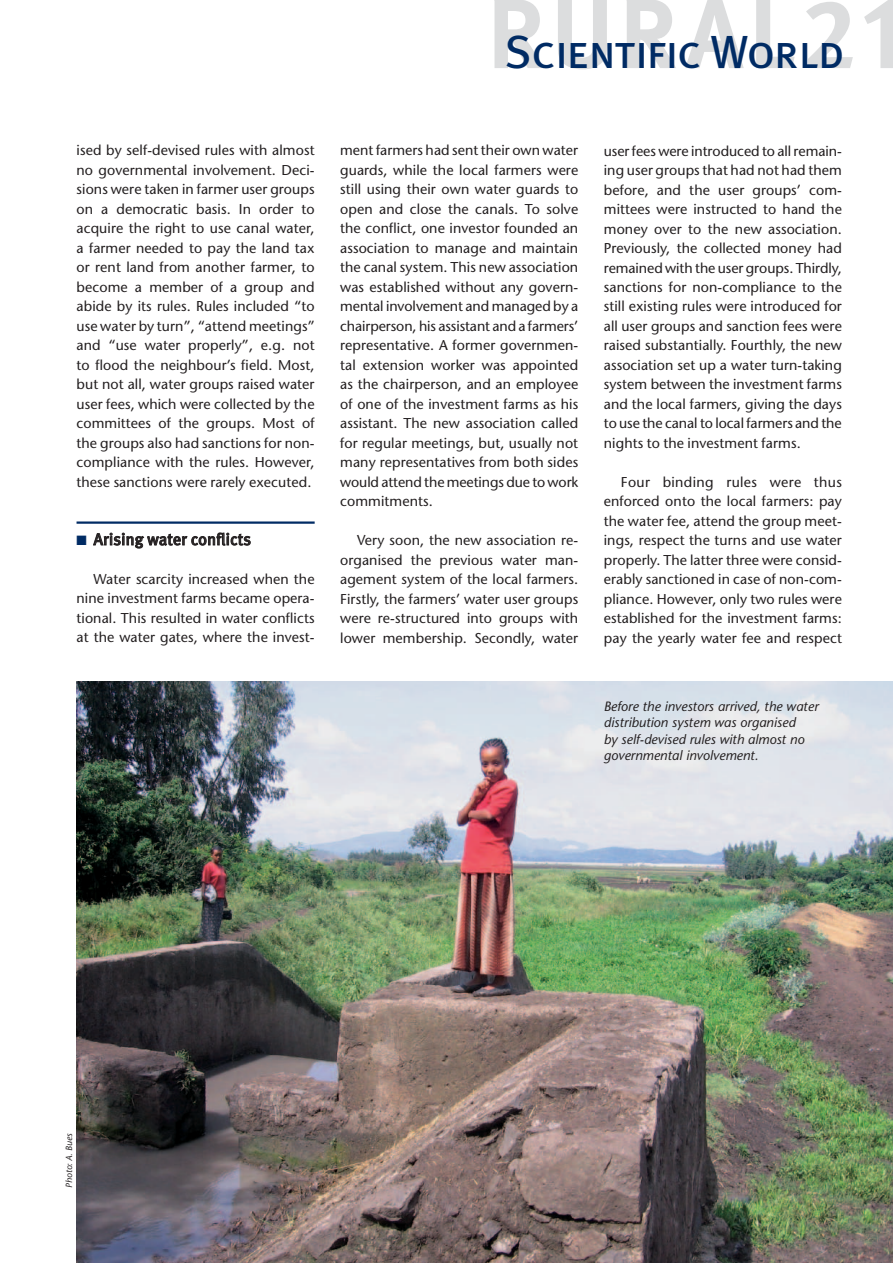
<style>
.page{position:relative;width:893px;height:1263px;background:#fff}
.page>*{position:absolute;margin:0;border:0;box-sizing:border-box;transform-origin:0 0}
.t1{font:46.5px "Meta Pro";letter-spacing:-.02em;color:#002b64}
.t2{font:16.5px "Meta Pro";color:#231f20}
.t3{font:14.25px/19.5px "Stone Sans";letter-spacing:.005em;color:#231f20;text-align:justify}
.t4{font:italic 13.5px/16.5px "Stone Sans";color:#231f20}
.t5{font:italic 9px "Stone Sans";color:#231f20}
.s1{color:#002b64}
</style>
<div class="page">
<svg style="left:558px;top:0;width:49px;height:69px"></svg>
<svg style="left:685px;top:0;width:59px;height:68px"></svg>
<svg style="left:756px;top:0;width:39px;height:68px"></svg>
<svg style="left:806px;top:2px;width:47px;height:66px"></svg>
<svg style="left:864px;top:0;width:29px;height:68px"></svg>
<svg style="left:494px;top:0;width:50px;height:68px"></svg>
<svg style="left:627px;top:0;width:49px;height:68px"></svg>
<hr style="left:77px;top:521px;width:238px;height:3px;background:#002b64">
<svg style="left:93px;top:533px;width:158px;height:15px"></svg>
<img style="left:77px;top:681px;width:816px;height:582px">
<h1 class="t1" style="left:504px;top:22px;width:342px">Scientific World</h1>
<p class="t3" style="left:77px;top:141px;width:240px">ised by self-devised rules with almost no governmental involvement. Deci&shy;sions were taken in farmer user groups on a democratic basis. In order to acquire the right to use canal water, a farmer needed to pay the land tax or rent land from another farmer, to become a member of a group and abide by its rules. Rules included “to use water by turn”, “attend meetings” and “use water properly”, e.g. not to flood the neighbour’s field. Most, but not all, water groups raised water user fees, which were collected by the committees of the groups. Most of the groups also had sanctions for non&shy;compliance with the rules. However, these sanctions were rarely executed.</p>
<p class="t2" style="left:77px;top:529px;width:176px"><span class="s1">■</span> Arising water conflicts</p>
<p class="t3" style="left:77px;top:569px;width:240px;text-indent:17px">Water scarcity increased when the nine investment farms became opera&shy;tional. This resulted in water conflicts at the water gates, where the invest-</p>
<p class="t3" style="left:340px;top:141px;width:240px">ment farmers had sent their own water guards, while the local farmers were still using their own water guards to open and close the canals. To solve the conflict, one investor founded an association to manage and maintain the canal system. This new association was established without any govern&shy;mental involvement and managed by a chairperson, his assistant and a farmers’ representative. A former governmen&shy;tal extension worker was appointed as the chairperson, and an employee of one of the investment farms as his assistant. The new association called for regular meetings, but, usually not many representatives from both sides would attend the meetings due to work commitments.</p>
<p class="t3" style="left:340px;top:530px;width:240px;text-indent:17px">Very soon, the new association re&shy;organised the previous water man&shy;agement system of the local farmers.<br>Firstly, the farmers’ water user groups were re-structured into groups with lower membership. Secondly, water</p>
<p class="t3" style="left:604px;top:141px;width:240px">user fees were introduced to all remain&shy;ing user groups that had not had them before, and the user groups’ com&shy;mittees were instructed to hand the money over to the new association.<br>Previously, the collected money had remained with the user groups. Thirdly, sanctions for non-compliance to the still existing rules were introduced for all user groups and sanction fees were raised substantially. Fourthly, the new association set up a water turn-taking system between the investment farms and the local farmers, giving the days to use the canal to local farmers and the nights to the investment farms.</p>
<p class="t3" style="left:604px;top:472px;width:240px;text-indent:17px">Four binding rules were thus enforced onto the local farmers: pay the water fee, attend the group meet&shy;ings, respect the turns and use water properly. The latter three were consid&shy;erably sanctioned in case of non-com&shy;pliance. However, only two rules were established for the investment farms: pay the yearly water fee and respect</p>
<p class="t4" style="left:604px;top:698px;width:216px">Before the investors arrived, the water distribution system was organised<br>by self-devised rules with almost no governmental involvement.</p>
<p class="t5" style="left:64px;top:1188px;width:56px;rotate:-90deg">Photo: A. Bues</p>
</div>
